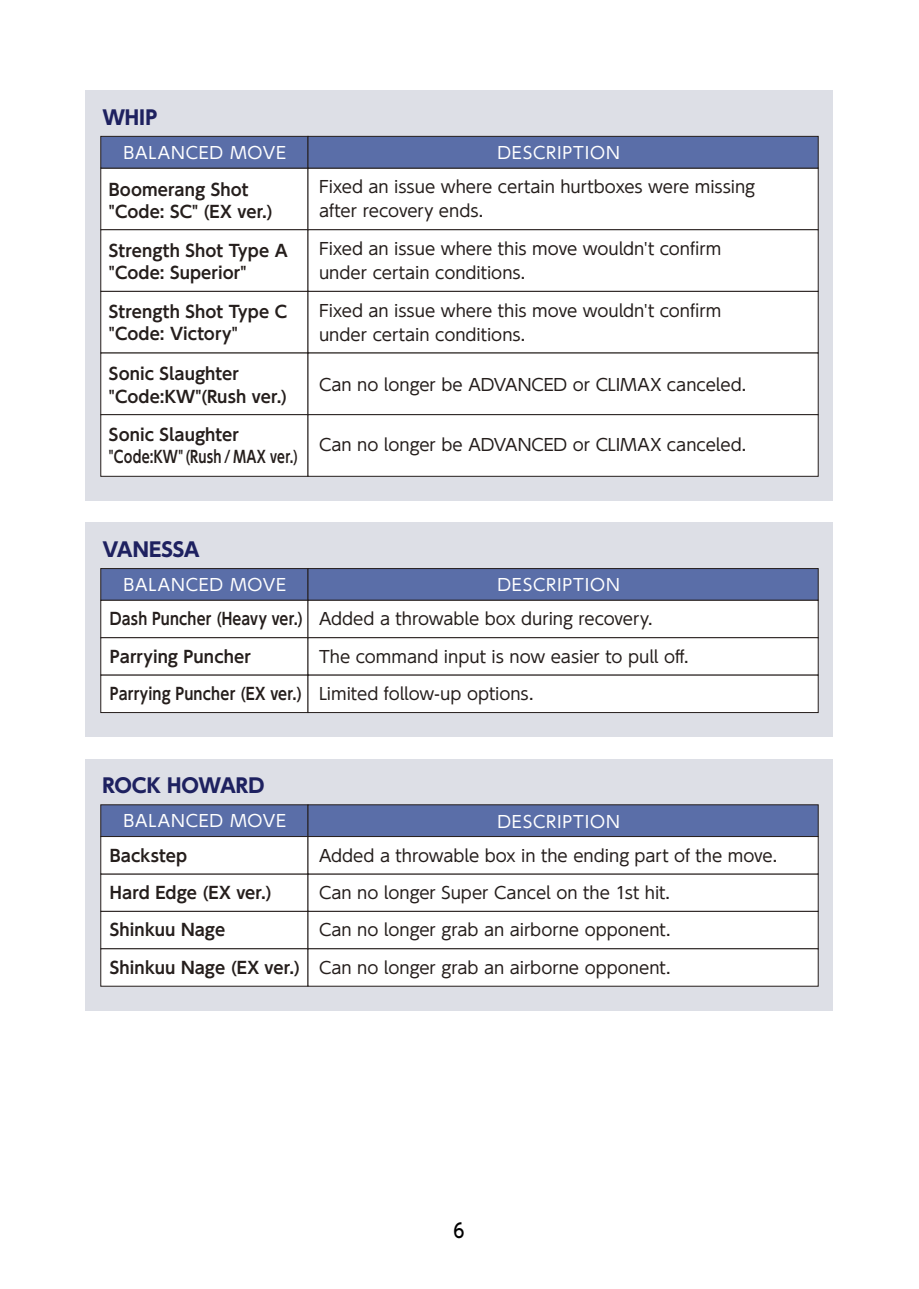
<style>
.page{position:relative;width:919px;height:1289px;background:#fff}
.page>*{position:absolute;margin:0;border:0;box-sizing:border-box;transform-origin:0 0}
.t1{font:700 19.5px "UD Shin Go Pro";color:#1e2160}
.t2{font:500 19.5px "UD Shin Go Pro";color:#000;scale:.86 1}
.t3{font:16.5px/24px "UD Shin Go Pro";color:#251e1c}
.t4{font:700 16.5px/22.5px "UD Shin Go Pro De";letter-spacing:.005em;color:#251e1c}
.t5{font:16.5px "UD Shin Go Pro";letter-spacing:.05em;color:#fff}
.s1{font-family:"UD Shin Go Pro De";font-weight:700}
</style>
<div class="page">
<div style="left:86px;top:90px;width:747px;height:410px;background:#dddfe6"></div>
<div style="left:86px;top:522px;width:747px;height:214px;background:#dddfe6"></div>
<div style="left:100px;top:568px;width:208px;height:32px;background:#5a6ea8;border:1px solid #251e1c"></div>
<div style="left:307px;top:568px;width:511px;height:32px;background:#5a6ea8;border:1px solid #251e1c"></div>
<div style="left:100px;top:600px;width:208px;height:38px;background:#fff;border:1px solid #251e1c"></div>
<div style="left:307px;top:600px;width:511px;height:38px;background:#fff;border:1px solid #251e1c"></div>
<div style="left:100px;top:637px;width:208px;height:38px;background:#fff;border:1px solid #251e1c"></div>
<div style="left:307px;top:637px;width:511px;height:38px;background:#fff;border:1px solid #251e1c"></div>
<div style="left:100px;top:674px;width:208px;height:39px;background:#fff;border:1px solid #251e1c"></div>
<div style="left:307px;top:674px;width:511px;height:39px;background:#fff;border:1px solid #251e1c"></div>
<div style="left:86px;top:758px;width:747px;height:252px;background:#dddfe6"></div>
<div style="left:100px;top:804px;width:208px;height:32px;background:#5a6ea8;border:1px solid #251e1c"></div>
<div style="left:307px;top:804px;width:511px;height:32px;background:#5a6ea8;border:1px solid #251e1c"></div>
<div style="left:100px;top:873px;width:208px;height:38px;background:#fff"></div>
<div style="left:307px;top:873px;width:511px;height:38px;background:#fff"></div>
<div style="left:100px;top:836px;width:208px;height:38px;background:#fff;border:1px solid #251e1c"></div>
<div style="left:307px;top:836px;width:511px;height:38px;background:#fff;border:1px solid #251e1c"></div>
<div style="left:100px;top:911px;width:208px;height:38px;background:#fff;border:1px solid #251e1c"></div>
<div style="left:307px;top:911px;width:511px;height:38px;background:#fff;border:1px solid #251e1c"></div>
<div style="left:100px;top:948px;width:208px;height:38px;background:#fff;border:1px solid #251e1c"></div>
<div style="left:307px;top:948px;width:511px;height:38px;background:#fff;border:1px solid #251e1c"></div>
<div style="left:100px;top:168px;width:208px;height:62px;background:#fff;border:1px solid #251e1c"></div>
<div style="left:307px;top:168px;width:511px;height:62px;background:#fff;border:1px solid #251e1c"></div>
<div style="left:100px;top:136px;width:208px;height:32px;background:#5a6ea8;border:1px solid #251e1c"></div>
<div style="left:307px;top:136px;width:511px;height:32px;background:#5a6ea8;border:1px solid #251e1c"></div>
<div style="left:100px;top:229px;width:208px;height:63px;background:#fff;border:1px solid #251e1c"></div>
<div style="left:307px;top:229px;width:511px;height:63px;background:#fff;border:1px solid #251e1c"></div>
<div style="left:100px;top:291px;width:208px;height:62px;background:#fff;border:1px solid #251e1c"></div>
<div style="left:307px;top:291px;width:511px;height:62px;background:#fff;border:1px solid #251e1c"></div>
<div style="left:100px;top:352px;width:208px;height:63px;background:#fff"></div>
<div style="left:307px;top:352px;width:511px;height:63px;background:#fff"></div>
<div style="left:100px;top:414px;width:208px;height:62px;background:#fff;border:1px solid #251e1c"></div>
<div style="left:307px;top:414px;width:511px;height:62px;background:#fff;border:1px solid #251e1c"></div>
<p class="t1" style="left:102px;top:102px;width:56px">WHIP</p>
<p class="t5" style="left:124px;top:139px;width:164px">BALANCED MOVE</p>
<p class="t5" style="left:497px;top:139px;width:124px">DESCRIPTION</p>
<p class="t4" style="left:109px;top:178px;width:165px">Boomerang Shot "Code: SC" (EX ver.)</p>
<p class="t3" style="left:319px;top:174px;width:437px">Fixed an issue where certain hurtboxes were missing after recovery ends.</p>
<p class="t4" style="left:109px;top:239px;width:180px">Strength Shot Type A "Code: Superior"</p>
<p class="t3" style="left:319px;top:236px;width:404px">Fixed an issue where this move wouldn't confirm under certain conditions.</p>
<p class="t4" style="left:109px;top:299px;width:180px">Strength Shot Type C "Code: Victory"</p>
<p class="t3" style="left:319px;top:298px;width:404px">Fixed an issue where this move wouldn't confirm under certain conditions.</p>
<p class="t4" style="left:109px;top:362px;width:180px">Sonic Slaughter "Code:KW"(Rush ver.)</p>
<p class="t3" style="left:319px;top:372px;width:428px">Can no longer be ADVANCED or CLIMAX canceled.</p>
<p class="t4" style="left:109px;top:423px;width:191px">Sonic Slaughter "Code:KW" (Rush / MAX ver.)</p>
<p class="t3" style="left:319px;top:432px;width:428px">Can no longer be ADVANCED or CLIMAX canceled.</p>
<p class="t1" style="left:102px;top:534px;width:99px">VANESSA</p>
<p class="t5" style="left:124px;top:571px;width:164px">BALANCED MOVE</p>
<p class="t5" style="left:497px;top:571px;width:124px">DESCRIPTION</p>
<p class="t3" style="left:110px;top:606px;width:544px"><span class="s1">Dash Puncher (Heavy ver.)</span> Added a throwable box during recovery.</p>
<p class="t4" style="left:110px;top:644px;width:143px">Parrying Puncher</p>
<p class="t3" style="left:319px;top:643px;width:371px">The command input is now easier to pull off.</p>
<p class="t3" style="left:110px;top:681px;width:425px"><span class="s1">Parrying Puncher (EX ver.)</span> Limited follow-up options.</p>
<p class="t1" style="left:102px;top:770px;width:163px">ROCK HOWARD</p>
<p class="t5" style="left:124px;top:807px;width:164px">BALANCED MOVE</p>
<p class="t5" style="left:497px;top:807px;width:124px">DESCRIPTION</p>
<p class="t4" style="left:110px;top:844px;width:79px">Backstep</p>
<p class="t3" style="left:319px;top:843px;width:459px">Added a throwable box in the ending part of the move.</p>
<p class="t4" style="left:110px;top:880px;width:163px">Hard Edge (EX ver.)</p>
<p class="t3" style="left:319px;top:880px;width:352px">Can no longer Super Cancel on the 1st hit.</p>
<p class="t4" style="left:110px;top:918px;width:117px">Shinkuu Nage</p>
<p class="t3" style="left:319px;top:917px;width:353px">Can no longer grab an airborne opponent.</p>
<p class="t3" style="left:110px;top:954px;width:562px"><span class="s1">Shinkuu Nage (EX ver.)</span> Can no longer grab an airborne opponent.</p>
<p class="t2" style="left:453px;top:1214px;width:14px">6</p>
</div>
